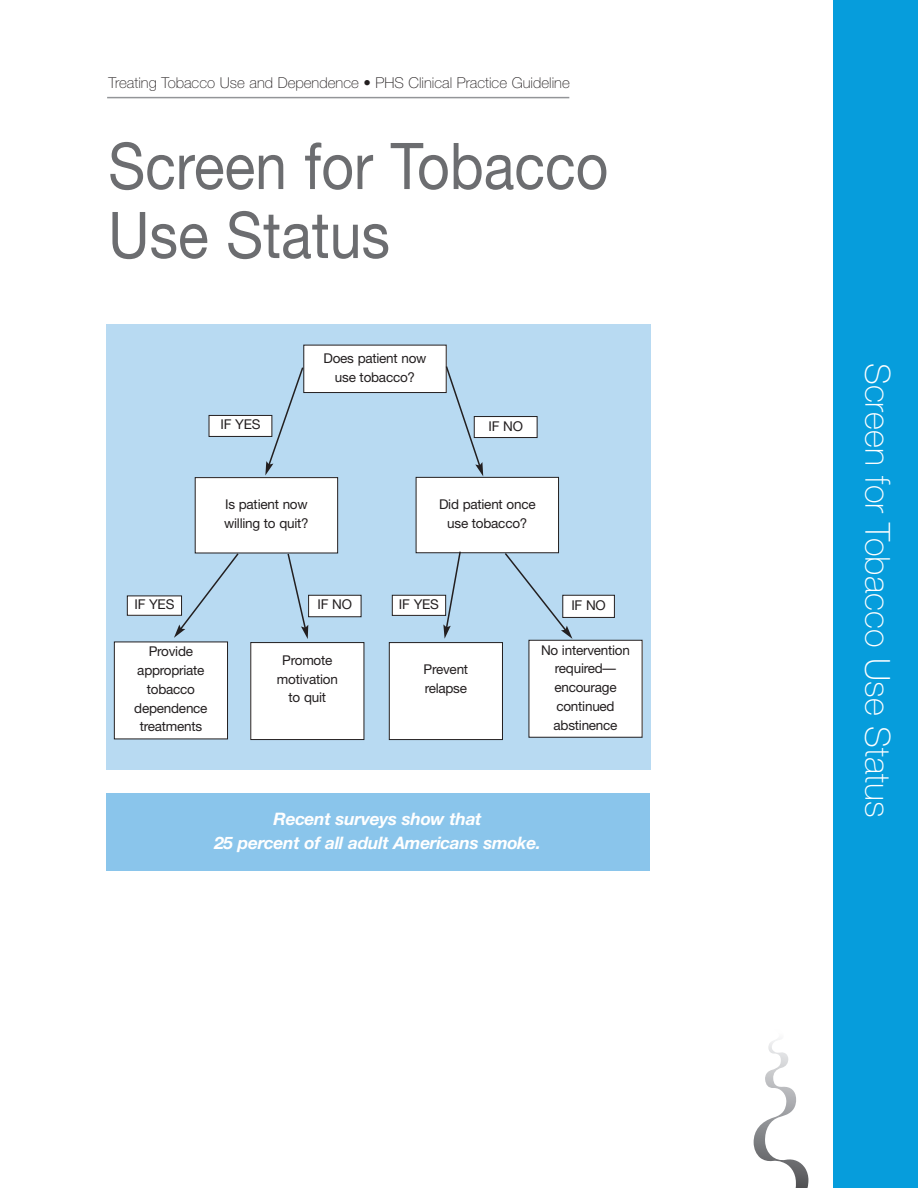
<style>
.page{position:relative;width:918px;height:1188px;background:#fff}
.page>*{position:absolute;margin:0;border:0;box-sizing:border-box;transform-origin:0 0}
.t1{font:64.5px/69px "Helvetica Neue";color:#6c6d70;scale:.89 1}
.t2{font:100 34.5px "Helvetica Neue";color:#fff}
.t3{font:italic 700 17.25px/24px "Helvetica Neue";letter-spacing:-.015em;color:#fff;text-align:center}
.t4{font:100 15px "Helvetica Neue";color:#231f20}
.t5{font:13.5px/18.8px "Helvetica Neue";letter-spacing:-.015em;color:#231f20;text-align:center}
</style>
<div class="page">
<div style="left:107px;top:793px;width:543px;height:78px;background:#8ac5eb"></div>
<div style="left:107px;top:325px;width:544px;height:445px;background:#b8daf2"></div>
<div style="left:251px;top:643px;width:113px;height:97px;background:#fff"></div>
<div style="left:251px;top:642px;width:113px;height:98px;border:1px solid #231f20"></div>
<div style="left:389px;top:643px;width:113px;height:97px;background:#fff"></div>
<div style="left:389px;top:642px;width:114px;height:98px;border:1px solid #231f20"></div>
<div style="left:529px;top:640px;width:113px;height:97px;background:#fff"></div>
<div style="left:114px;top:642px;width:114px;height:97px;background:#fff"></div>
<div style="left:114px;top:642px;width:114px;height:97px;border:1px solid #231f20"></div>
<div style="left:304px;top:345px;width:142px;height:48px;background:#fff"></div>
<div style="left:304px;top:345px;width:142px;height:48px;border:1px solid #231f20"></div>
<div style="left:195px;top:478px;width:143px;height:75px;background:#fff"></div>
<div style="left:416px;top:477px;width:143px;height:76px;background:#fff"></div>
<div style="left:416px;top:477px;width:143px;height:76px;border:1px solid #231f20"></div>
<div style="left:209px;top:415px;width:63px;height:21px;background:#fff"></div>
<div style="left:209px;top:415px;width:63px;height:22px;border:1px solid #231f20"></div>
<div style="left:474px;top:417px;width:63px;height:21px;background:#fff"></div>
<div style="left:474px;top:416px;width:63px;height:22px;border:1px solid #231f20"></div>
<div style="left:563px;top:595px;width:51px;height:22px;background:#fff"></div>
<div style="left:563px;top:595px;width:52px;height:23px;border:1px solid #231f20"></div>
<div style="left:392px;top:595px;width:54px;height:20px;background:#fff"></div>
<div style="left:392px;top:595px;width:54px;height:21px;border:1px solid #231f20"></div>
<div style="left:309px;top:595px;width:52px;height:22px;background:#fff"></div>
<div style="left:308px;top:595px;width:53px;height:22px;border:1px solid #231f20"></div>
<div style="left:127px;top:596px;width:55px;height:19px;background:#fff"></div>
<svg style="left:265px;top:366px;width:40px;height:109px"></svg>
<svg style="left:174px;top:552px;width:66px;height:86px"></svg>
<svg style="left:445px;top:365px;width:38px;height:111px"></svg>
<svg style="left:503px;top:551px;width:69px;height:88px"></svg>
<svg style="left:286px;top:552px;width:22px;height:87px"></svg>
<svg style="left:443px;top:551px;width:19px;height:88px"></svg>
<hr style="left:107px;top:97px;width:462px;height:1px;background:#939598">
<div style="left:833px;top:0;width:85px;height:1188px;background:#069ddc"></div>
<svg style="left:753px;top:1039px;width:56px;height:149px"></svg>
<p class="t4" style="left:109px;top:77px;width:463px">Treating Tobacco Use and Dependence • PHS Clinical Practice Guideline</p>
<h1 class="t1" style="left:108px;top:138px;width:564px">Screen for Tobacco<br>Use Status</h1>
<p class="t5" style="left:323px;top:350px;width:105px">Does patient now use tobacco?</p>
<p class="t5" style="left:220px;top:417px;width:41px">IF YES</p>
<p class="t5" style="left:488px;top:418px;width:36px">IF NO</p>
<p class="t5" style="left:224px;top:497px;width:86px;text-align:left">Is patient now willing to quit?</p>
<p class="t5" style="left:439px;top:496px;width:98px">Did patient once use tobacco?</p>
<p class="t5" style="left:134px;top:596px;width:41px">IF YES</p>
<p class="t5" style="left:318px;top:597px;width:36px">IF NO</p>
<p class="t5" style="left:399px;top:596px;width:41px">IF YES</p>
<p class="t5" style="left:571px;top:597px;width:36px">IF NO</p>
<p class="t5" style="left:134px;top:644px;width:75px">Provide appropriate tobacco dependence treatments</p>
<p class="t5" style="left:277px;top:652px;width:62px">Promote motivation to quit</p>
<p class="t5" style="left:424px;top:661px;width:46px;text-align:left">Prevent relapse</p>
<p class="t5" style="left:541px;top:642px;width:90px">No intervention required— encourage continued abstinence</p>
<p class="t3" style="left:214px;top:808px;width:328px">Recent surveys show that<br>25 percent of all adult Americans smoke.</p>
<h2 class="t2" style="left:890px;top:363px;width:456px;rotate:90deg">Screen for Tobacco Use Status</h2>
</div>
